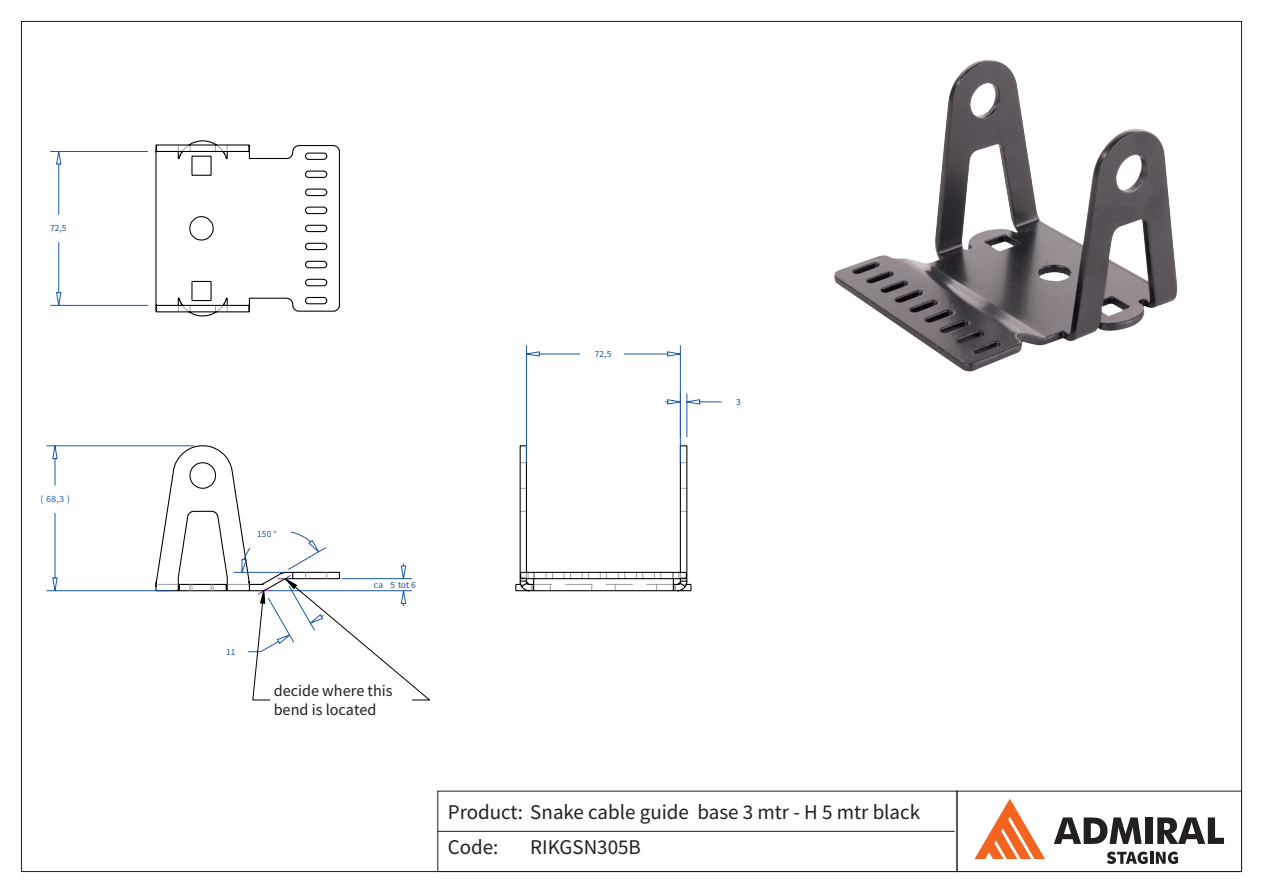
<style>
.page{position:relative;width:1263px;height:893px;background:#fff}
.page>*{position:absolute;margin:0;border:0;box-sizing:border-box;transform-origin:0 0}
.t1{font:21px/34.5px "Source Sans Pro";color:#231f20}
.t2{font:16.2px/18.1px "Source Sans Pro";color:#231f20}
.t3{font:9.45px "Source Sans Pro";letter-spacing:.005em;color:#1e56a6}
</style>
<div class="page">
<img style="left:834px;top:60px;width:343px;height:311px">
<svg style="left:46px;top:445px;width:384px;height:256px"></svg>
<svg style="left:155px;top:140px;width:185px;height:177px"></svg>
<svg style="left:50px;top:151px;width:98px;height:155px"></svg>
<svg style="left:515px;top:345px;width:207px;height:247px"></svg>
<div style="left:957px;top:791px;width:285px;height:81px;border:1px solid #231f20"></div>
<div style="left:438px;top:791px;width:519px;height:81px;border:1px solid #231f20"></div>
<svg style="left:1054px;top:817px;width:88px;height:27px"></svg>
<div style="left:1146px;top:817px;width:7px;height:27px;background:#231f20"></div>
<svg style="left:1157px;top:817px;width:67px;height:27px"></svg>
<svg style="left:1107px;top:851px;width:71px;height:13px"></svg>
<svg style="left:974px;top:799px;width:71px;height:60px"></svg>
<hr style="left:438px;top:831px;width:517px;height:1px;background:#231f20">
<p class="t3" style="left:50px;top:222px;width:18px">72,5</p>
<p class="t3" style="left:40px;top:493px;width:31px">( 68,3 )</p>
<p class="t3" style="left:595px;top:348px;width:18px">72,5</p>
<p class="t3" style="left:736px;top:396px;width:6px">3</p>
<p class="t3" style="left:257px;top:528px;width:21px">150 °</p>
<p class="t3" style="left:374px;top:579px;width:44px">ca 5 tot6</p>
<p class="t3" style="left:226px;top:646px;width:11px">11</p>
<p class="t2" style="left:274px;top:682px;width:120px">decide where this bend is located</p>
<p class="t1" style="left:448px;top:795px;width:474px">Product: Snake cable guide base 3 mtr - H 5 mtr black<br>Code:</p>
<p class="t1" style="left:530px;top:830px;width:112px">RIKGSN305B</p>
</div>
